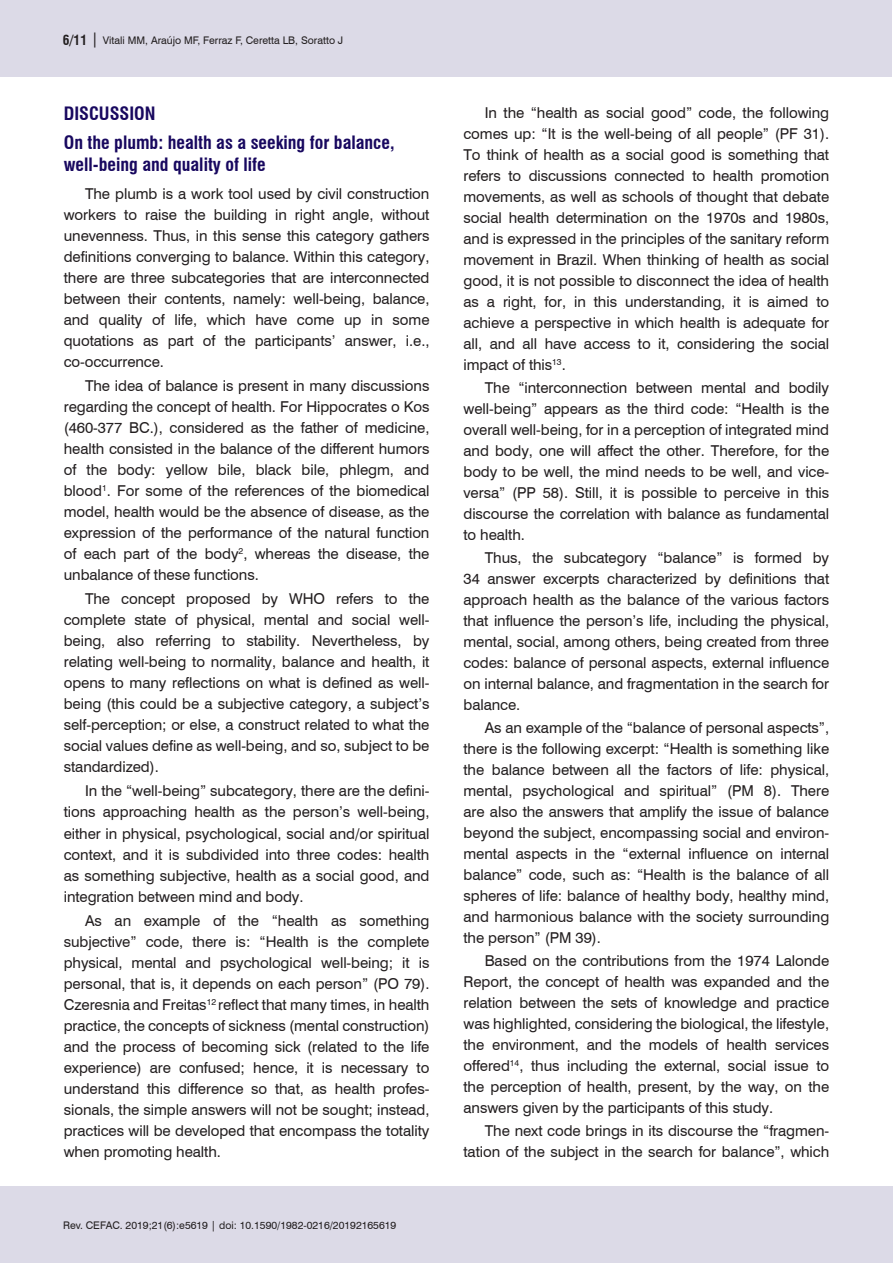
<style>
.page{position:relative;width:893px;height:1263px;background:#fff}
.page>*{position:absolute;margin:0;border:0;box-sizing:border-box;transform-origin:0 0}
.Nivel_2{font:700 condensed 18px/21.6px "Swiss 721 BT";color:#18085f}
.Nivel_1{font:700 condensed 18px "Swiss 721 BT";color:#18085f}
.Corpo_do_texto_INGL{font:15px/21px "Swiss 721 BT";letter-spacing:-.005em;color:#231f20;text-align:justify}
.t1{font:10.5px "Swiss 721 BT";color:#231f20}
.s1{font-weight:700;font-stretch:condensed;font-size:13.5px}
.s2{font-size:15px}
</style>
<div class="page">
<div style="left:0;top:1186px;width:892px;height:77px;background:#dcdae7"></div>
<div style="left:0;top:0;width:892px;height:77px;background:#dcdae7"></div>
<p class="t1" style="left:63px;top:33px;width:282px"><span class="s1">6/11</span> <span class="s2">|</span> Vitali MM, Araújo MF, Ferraz F, Ceretta LB, Soratto J</p>
<p class="Nivel_1" style="left:64px;top:103px;width:93px">DISCUSSION</p>
<p class="Nivel_2" style="left:64px;top:132px;width:332px">On the plumb: health as a seeking for balance, well-being and quality of life</p>
<p class="Corpo_do_texto_INGL" style="left:64px;top:183px;width:367px;text-indent:21px">The plumb is a work tool used by civil construction workers to raise the building in right angle, without unevenness. Thus, in this sense this category gathers definitions converging to balance. Within this category, there are three subcategories that are interconnected between their contents, namely: well-being, balance, and quality of life, which have come up in some quotations as part of the participants’ answer, i.e., co-occurrence.</p>
<p class="Corpo_do_texto_INGL" style="left:64px;top:375px;width:367px;text-indent:21px">The idea of balance is present in many discussions regarding the concept of health. For Hippocrates o Kos (460-377 BC.), considered as the father of medicine, health consisted in the balance of the different humors of the body: yellow bile, black bile, phlegm, and blood<sup>1</sup>. For some of the references of the biomedical model, health would be the absence of disease, as the expression of the performance of the natural function of each part of the body<sup>2</sup>, whereas the disease, the unbalance of these functions.</p>
<p class="Corpo_do_texto_INGL" style="left:64px;top:588px;width:367px;text-indent:21px">The concept proposed by WHO refers to the complete state of physical, mental and social well&shy;being, also referring to stability. Nevertheless, by relating well-being to normality, balance and health, it opens to many reflections on what is defined as well&shy;being (this could be a subjective category, a subject’s self-perception; or else, a construct related to what the social values define as well-being, and so, subject to be standardized).</p>
<p class="Corpo_do_texto_INGL" style="left:64px;top:780px;width:367px;text-indent:21px">In the “well-being” subcategory, there are the defini&shy;tions approaching health as the person’s well-being, either in physical, psychological, social and/or spiritual context, and it is subdivided into three codes: health as something subjective, health as a social good, and integration between mind and body.</p>
<p class="Corpo_do_texto_INGL" style="left:64px;top:909px;width:367px;text-indent:21px">As an example of the “health as something subjective” code, there is: “Health is the complete physical, mental and psychological well-being; it is personal, that is, it depends on each person” (PO 79).<br>Czeresnia and Freitas<sup>12</sup> reflect that many times, in health practice, the concepts of sickness (mental construction) and the process of becoming sick (related to the life experience) are confused; hence, it is necessary to understand this difference so that, as health profes&shy;sionals, the simple answers will not be sought; instead, practices will be developed that encompass the totality when promoting health.</p>
<p class="t1" style="left:63px;top:1218px;width:335px">Rev. CEFAC. 2019;21(6):e5619 | doi: 10.1590/1982-0216/20192165619</p>
<p class="Corpo_do_texto_INGL" style="left:463px;top:101px;width:367px;text-indent:21px">In the “health as social good” code, the following comes up: “It is the well-being of all people” (PF 31).<br>To think of health as a social good is something that refers to discussions connected to health promotion movements, as well as schools of thought that debate social health determination on the 1970s and 1980s, and is expressed in the principles of the sanitary reform movement in Brazil. When thinking of health as social good, it is not possible to disconnect the idea of health as a right, for, in this understanding, it is aimed to achieve a perspective in which health is adequate for all, and all have access to it, considering the social impact of this<sup>13</sup>.</p>
<p class="Corpo_do_texto_INGL" style="left:463px;top:376px;width:367px;text-indent:21px">The “interconnection between mental and bodily well-being” appears as the third code: “Health is the overall well-being, for in a perception of integrated mind and body, one will affect the other. Therefore, for the body to be well, the mind needs to be well, and vice&shy;versa” (PP 58). Still, it is possible to perceive in this discourse the correlation with balance as fundamental to health.</p>
<p class="Corpo_do_texto_INGL" style="left:463px;top:546px;width:367px;text-indent:21px">Thus, the subcategory “balance” is formed by 34 answer excerpts characterized by definitions that approach health as the balance of the various factors that influence the person’s life, including the physical, mental, social, among others, being created from three codes: balance of personal aspects, external influence on internal balance, and fragmentation in the search for balance.</p>
<p class="Corpo_do_texto_INGL" style="left:463px;top:716px;width:367px;text-indent:21px">As an example of the “balance of personal aspects”, there is the following excerpt: “Health is something like the balance between all the factors of life: physical, mental, psychological and spiritual” (PM 8). There are also the answers that amplify the issue of balance beyond the subject, encompassing social and environ&shy;mental aspects in the “external influence on internal balance” code, such as: “Health is the balance of all spheres of life: balance of healthy body, healthy mind, and harmonious balance with the society surrounding the person” (PM 39).</p>
<p class="Corpo_do_texto_INGL" style="left:463px;top:949px;width:367px;text-indent:21px">Based on the contributions from the 1974 Lalonde Report, the concept of health was expanded and the relation between the sets of knowledge and practice was highlighted, considering the biological, the lifestyle, the environment, and the models of health services offered<sup>14</sup>, thus including the external, social issue to the perception of health, present, by the way, on the answers given by the participants of this study.</p>
<p class="Corpo_do_texto_INGL" style="left:463px;top:1119px;width:367px;text-align:right">The next code brings in its discourse the “fragmen&shy;tation of the subject in the search for balance”, which</p>
</div>
